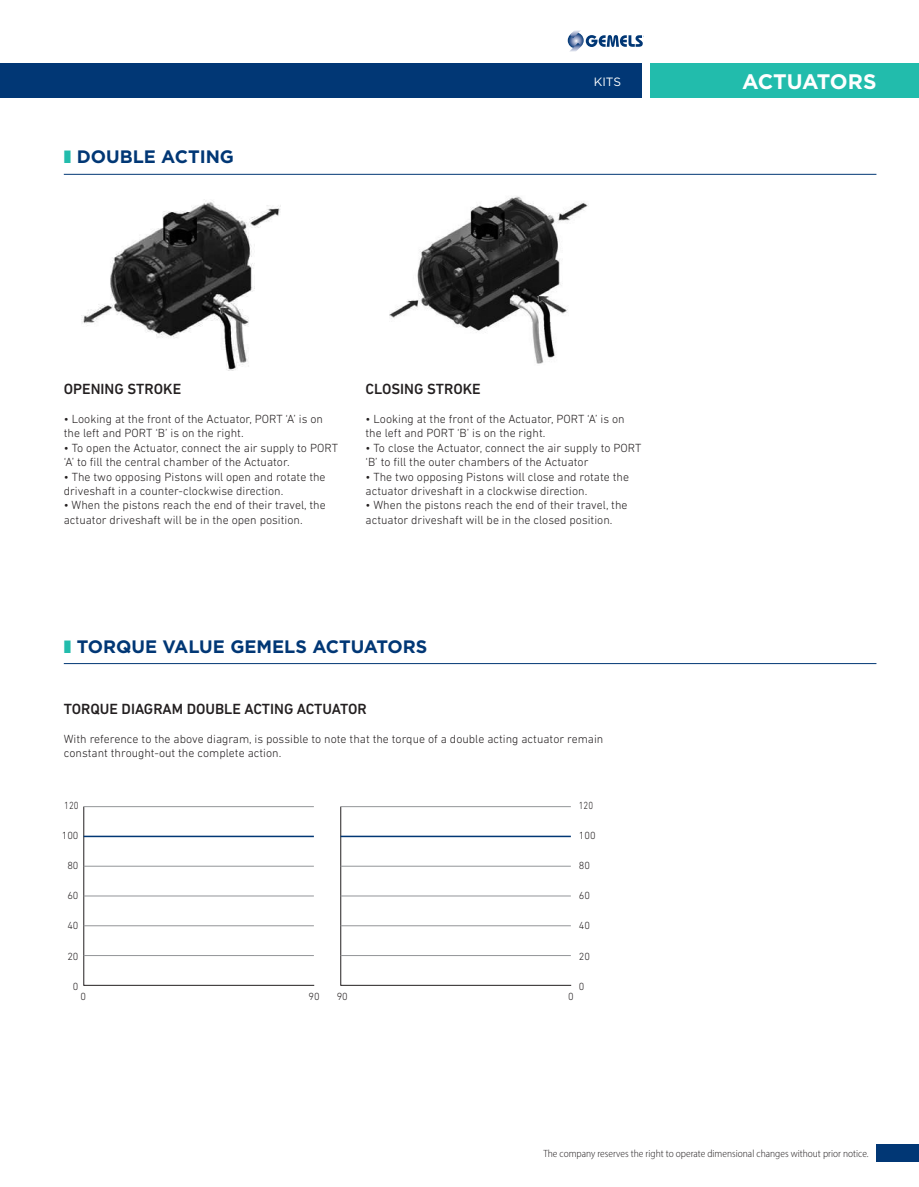
<style>
.page{position:relative;width:919px;height:1187px;background:#fff}
.page>*{position:absolute;margin:0;border:0;box-sizing:border-box;transform-origin:0 0}
.SERIE_FAMIGLIA_sinistra{font:700 21px "Gotham";letter-spacing:-.015em;color:#fff}
.TITOLO_TABELLA{font:700 18px "Gotham";color:#013775}
.Descrizione_rimando_corsivo{font:500 15px "DIN Next LT Pro";color:#231f20}
.Descrizione_rimando_corsivo-2{font:300 12px/14.4px "DIN Next LT Pro";color:#231f20}
.t1{font:12px "Gotham";color:#fff}
.t2{font:300 semi-condensed 10.5px "Myriad Pro";color:#231f20}
.Codice_schema{font:300 10.5px "DIN Next LT Pro";color:#231f20}
.Codice_schema-2{font:300 10.5px "DIN Next LT Pro";color:#231f20;scale:.85 1}
.s1{color:#22bcac}
</style>
<div class="page">
<div style="left:876px;top:1144px;width:42px;height:17px;background:#013775"></div>
<div style="left:0;top:64px;width:641px;height:34px;background:#013775"></div>
<div style="left:650px;top:64px;width:268px;height:34px;background:#22bcac"></div>
<svg style="left:567px;top:32px;width:16px;height:16px"></svg>
<svg style="left:569px;top:30px;width:73px;height:22px"></svg>
<hr style="left:64px;top:174px;width:812px;height:1px;background:#013775">
<hr style="left:64px;top:663px;width:812px;height:1px;background:#013775">
<img style="left:82px;top:201px;width:198px;height:169px">
<img style="left:389px;top:196px;width:199px;height:168px">
<svg style="left:83px;top:806px;width:232px;height:180px"></svg>
<hr style="left:84px;top:955px;width:230px;height:1px;background:#939598">
<hr style="left:84px;top:925px;width:230px;height:1px;background:#939598">
<hr style="left:84px;top:895px;width:230px;height:1px;background:#939598">
<hr style="left:84px;top:865px;width:230px;height:1px;background:#939598">
<hr style="left:84px;top:835px;width:230px;height:2px;background:#013775">
<hr style="left:84px;top:806px;width:230px;height:1px;background:#939598">
<svg style="left:340px;top:807px;width:232px;height:179px"></svg>
<hr style="left:340px;top:955px;width:231px;height:1px;background:#939598">
<hr style="left:340px;top:925px;width:231px;height:1px;background:#939598">
<hr style="left:340px;top:895px;width:231px;height:1px;background:#939598">
<hr style="left:340px;top:865px;width:231px;height:1px;background:#939598">
<hr style="left:340px;top:835px;width:231px;height:2px;background:#013775">
<hr style="left:340px;top:806px;width:231px;height:1px;background:#939598">
<p class="TITOLO_TABELLA" style="left:64px;top:145px;width:172px"><span class="s1">❚</span> DOUBLE ACTING</p>
<p class="t1" style="left:593px;top:74px;width:29px">KITS</p>
<p class="SERIE_FAMIGLIA_sinistra" style="left:742px;top:68px;width:136px">ACTUATORS</p>
<p class="Descrizione_rimando_corsivo" style="left:64px;top:380px;width:119px">OPENING STROKE</p>
<p class="Descrizione_rimando_corsivo-2" style="left:64px;top:411px;width:261px">• Looking at the front of the Actuator, PORT ‘A’ is on the left and PORT ‘B’ is on the right.</p>
<p class="Descrizione_rimando_corsivo-2" style="left:64px;top:440px;width:276px">• To open the Actuator, connect the air supply to PORT ‘A’ to fill the central chamber of the Actuator.</p>
<p class="Descrizione_rimando_corsivo-2" style="left:64px;top:469px;width:263px">• The two opposing Pistons will open and rotate the driveshaft in a counter-clockwise direction.</p>
<p class="Descrizione_rimando_corsivo-2" style="left:64px;top:498px;width:263px">• When the pistons reach the end of their travel, the actuator driveshaft will be in the open position.</p>
<p class="Descrizione_rimando_corsivo" style="left:365px;top:380px;width:117px">CLOSING STROKE</p>
<p class="Descrizione_rimando_corsivo-2" style="left:365px;top:411px;width:261px">• Looking at the front of the Actuator, PORT ‘A’ is on the left and PORT ‘B’ is on the right.</p>
<p class="Descrizione_rimando_corsivo-2" style="left:365px;top:440px;width:277px">• To close the Actuator, connect the air supply to PORT ‘B’ to fill the outer chambers of the Actuator</p>
<p class="Descrizione_rimando_corsivo-2" style="left:365px;top:469px;width:265px">• The two opposing Pistons will close and rotate the actuator driveshaft in a clockwise direction.</p>
<p class="Descrizione_rimando_corsivo-2" style="left:365px;top:498px;width:263px">• When the pistons reach the end of their travel, the actuator driveshaft will be in the closed position.</p>
<p class="TITOLO_TABELLA" style="left:64px;top:634px;width:365px"><span class="s1">❚</span> TORQUE VALUE GEMELS ACTUATORS</p>
<p class="Descrizione_rimando_corsivo" style="left:64px;top:700px;width:304px">TORQUE DIAGRAM DOUBLE ACTING ACTUATOR</p>
<p class="Descrizione_rimando_corsivo-2" style="left:64px;top:731px;width:541px">With reference to the above diagram, is possible to note that the torque of a double acting actuator remain constant throught-out the complete action.</p>
<p class="Codice_schema-2" style="left:64px;top:799px;width:18px">120</p>
<p class="Codice_schema" style="left:62px;top:829px;width:18px">100</p>
<p class="Codice_schema" style="left:67px;top:859px;width:13px">80</p>
<p class="Codice_schema" style="left:67px;top:889px;width:13px">60</p>
<p class="Codice_schema" style="left:67px;top:919px;width:13px">40</p>
<p class="Codice_schema" style="left:67px;top:949px;width:13px">20</p>
<p class="Codice_schema" style="left:73px;top:979px;width:7px">0</p>
<p class="Codice_schema-2" style="left:579px;top:799px;width:18px">120</p>
<p class="Codice_schema" style="left:579px;top:829px;width:18px">100</p>
<p class="Codice_schema" style="left:579px;top:859px;width:13px">80</p>
<p class="Codice_schema" style="left:579px;top:889px;width:13px">60</p>
<p class="Codice_schema" style="left:579px;top:919px;width:13px">40</p>
<p class="Codice_schema" style="left:579px;top:949px;width:13px">20</p>
<p class="Codice_schema" style="left:579px;top:979px;width:7px">0</p>
<p class="Codice_schema" style="left:81px;top:990px;width:7px">0</p>
<p class="Codice_schema" style="left:308px;top:990px;width:13px">90</p>
<p class="Codice_schema" style="left:336px;top:990px;width:13px">90</p>
<p class="Codice_schema" style="left:568px;top:990px;width:7px">0</p>
<p class="t2" style="left:543px;top:1146px;width:327px">The company reserves the right to operate dimensional changes without prior notice.</p>
</div>
